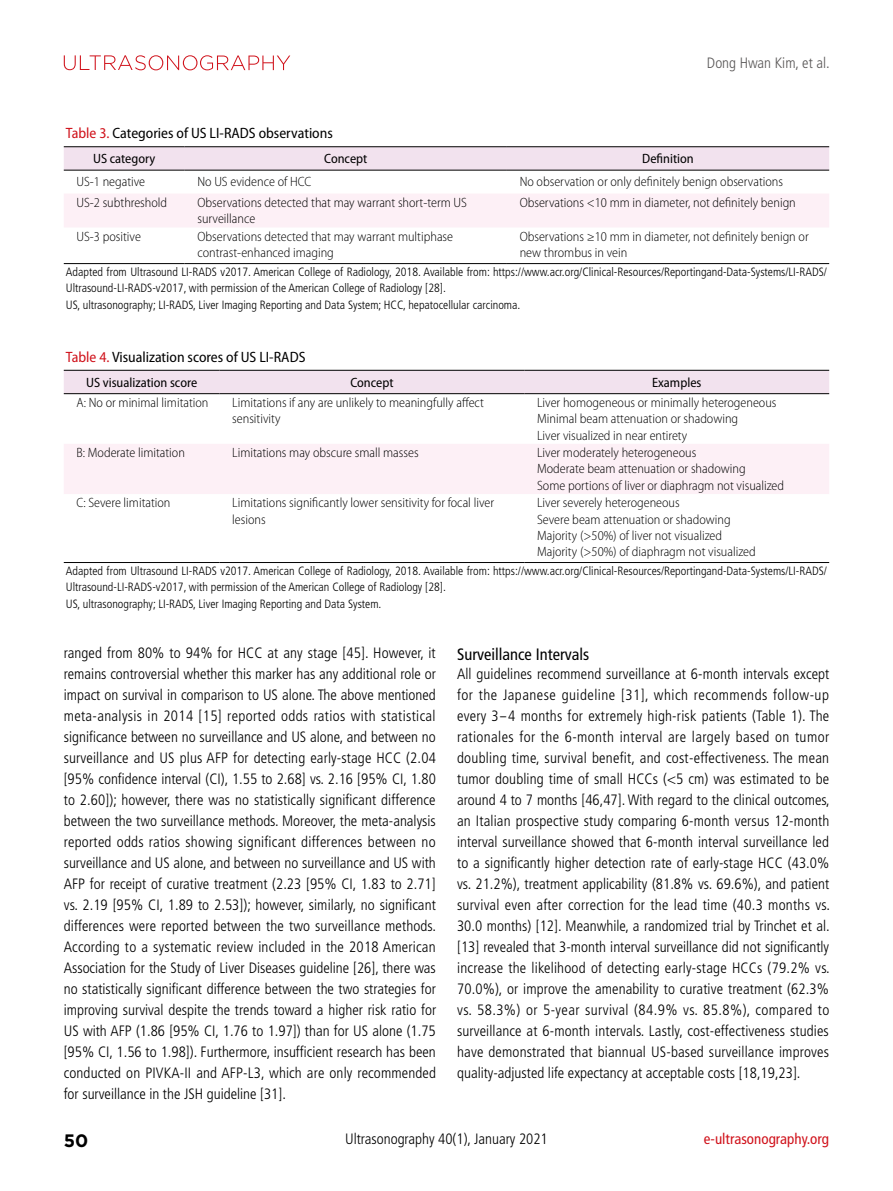
<style>
.page{position:relative;width:893px;height:1191px;background:#fff}
.page>*{position:absolute;margin:0;border:0;box-sizing:border-box;transform-origin:0 0}
.t1{font:700 18px "Gotham";color:#000}
.t2{font:condensed 16.5px "Frutiger LT Std";color:#000}
.t3{font:300 condensed 15px/21px "Frutiger LT Std";color:#000;text-align:justify}
.t4{font:semi-condensed 15px "Myriad Pro";color:#000}
.t5{font:condensed 15px "Frutiger LT Std";color:#d0121b}
.t6{font:300 condensed 15px "Frutiger LT Std";color:#595757}
.t7{font:300 semi-condensed 13.5px/16.2px "Myriad Pro";color:#000}
.t8{font:semi-condensed 13.5px "Myriad Pro";color:#000}
.t9{font:300 condensed 12px/16.5px "Frutiger LT Std";color:#000}
.s1{color:#d0121b}
</style>
<div class="page">
<svg style="left:64px;top:55px;width:226px;height:15px"></svg>
<svg style="left:64px;top:147px;width:765px;height:23px;background:#ebdbe7"></svg>
<div style="left:64px;top:194px;width:765px;height:33px;background:#fdf0f6"></div>
<hr style="left:64px;top:146px;width:121px;height:1px;background:#000">
<hr style="left:185px;top:146px;width:322px;height:1px;background:#000">
<hr style="left:507px;top:146px;width:322px;height:1px;background:#000">
<hr style="left:64px;top:170px;width:121px;height:1px;background:#000">
<hr style="left:185px;top:170px;width:322px;height:1px;background:#000">
<hr style="left:507px;top:170px;width:322px;height:1px;background:#000">
<hr style="left:64px;top:263px;width:121px;height:1px;background:#000">
<hr style="left:185px;top:263px;width:322px;height:1px;background:#000">
<hr style="left:507px;top:263px;width:322px;height:1px;background:#000">
<div style="left:64px;top:371px;width:765px;height:22px;background:#f2e2ee"></div>
<div style="left:64px;top:444px;width:765px;height:50px;background:#fdf0f6"></div>
<hr style="left:64px;top:370px;width:155px;height:1px;background:#000">
<hr style="left:219px;top:370px;width:305px;height:1px;background:#000">
<hr style="left:524px;top:370px;width:305px;height:1px;background:#000">
<hr style="left:64px;top:393px;width:155px;height:1px;background:#000">
<hr style="left:219px;top:393px;width:305px;height:1px;background:#000">
<hr style="left:524px;top:393px;width:305px;height:1px;background:#000">
<hr style="left:64px;top:562px;width:155px;height:1px;background:#000">
<hr style="left:219px;top:562px;width:305px;height:1px;background:#000">
<hr style="left:524px;top:562px;width:305px;height:1px;background:#000">
<p class="t6" style="left:707px;top:54px;width:124px">Dong Hwan Kim, et al.</p>
<p class="t4" style="left:66px;top:124px;width:268px"><span class="s1">Table 3.</span> Categories of US LI-RADS observations</p>
<p class="t8" style="left:93px;top:150px;width:64px">US category</p>
<p class="t8" style="left:324px;top:150px;width:45px">Concept</p>
<p class="t8" style="left:642px;top:150px;width:53px">Definition</p>
<p class="t7" style="left:77px;top:174px;width:70px">US-1 negative</p>
<p class="t7" style="left:197px;top:174px;width:115px">No US evidence of HCC</p>
<p class="t7" style="left:520px;top:174px;width:265px">No observation or only definitely benign observations</p>
<p class="t7" style="left:77px;top:194px;width:92px">US-2 subthreshold</p>
<p class="t7" style="left:197px;top:194px;width:271px">Observations detected that may warrant short-term US surveillance</p>
<p class="t7" style="left:520px;top:194px;width:278px">Observations &lt;10 mm in diameter, not definitely benign</p>
<p class="t7" style="left:77px;top:228px;width:66px">US-3 positive</p>
<p class="t7" style="left:197px;top:228px;width:257px">Observations detected that may warrant multiphase contrast-enhanced imaging</p>
<p class="t7" style="left:520px;top:228px;width:290px">Observations ≥10 mm in diameter, not definitely benign or new thrombus in vein</p>
<p class="t9" style="left:66px;top:263px;width:763px">Adapted from Ultrasound LI-RADS v2017. American College of Radiology, 2018. Available from: https://www.acr.org/Clinical-Resources/Reportingand-Data-Systems/LI-RADS/<br>Ultrasound-LI-RADS-v2017, with permission of the American College of Radiology [28].<br>US, ultrasonography; LI-RADS, Liver Imaging Reporting and Data System; HCC, hepatocellular carcinoma.</p>
<p class="t4" style="left:66px;top:347px;width:241px"><span class="s1">Table 4.</span> Visualization scores of US LI-RADS</p>
<p class="t8" style="left:86px;top:374px;width:113px">US visualization score</p>
<p class="t8" style="left:350px;top:374px;width:45px">Concept</p>
<p class="t8" style="left:652px;top:374px;width:51px">Examples</p>
<p class="t7" style="left:77px;top:394px;width:133px">A: No or minimal limitation</p>
<p class="t7" style="left:232px;top:394px;width:253px">Limitations if any are unlikely to meaningfully affect sensitivity</p>
<p class="t7" style="left:537px;top:394px;width:241px">Liver homogeneous or minimally heterogeneous<br>Minimal beam attenuation or shadowing<br>Liver visualized in near entirety</p>
<p class="t7" style="left:77px;top:444px;width:110px">B: Moderate limitation</p>
<p class="t7" style="left:232px;top:444px;width:188px">Limitations may obscure small masses</p>
<p class="t7" style="left:537px;top:444px;width:249px">Liver moderately heterogeneous<br>Moderate beam attenuation or shadowing<br>Some portions of liver or diaphragm not visualized</p>
<p class="t7" style="left:77px;top:495px;width:96px">C: Severe limitation</p>
<p class="t7" style="left:232px;top:495px;width:263px">Limitations significantly lower sensitivity for focal liver lesions</p>
<p class="t7" style="left:537px;top:495px;width:220px">Liver severely heterogeneous<br>Severe beam attenuation or shadowing Majority (&gt;50%) of liver not visualized Majority (&gt;50%) of diaphragm not visualized</p>
<p class="t9" style="left:66px;top:562px;width:763px">Adapted from Ultrasound LI-RADS v2017. American College of Radiology, 2018. Available from: https://www.acr.org/Clinical-Resources/Reportingand-Data-Systems/LI-RADS/<br>Ultrasound-LI-RADS-v2017, with permission of the American College of Radiology [28].<br>US, ultrasonography; LI-RADS, Liver Imaging Reporting and Data System.</p>
<p class="t3" style="left:64px;top:643px;width:374px">ranged from 80% to 94% for HCC at any stage [45]. However, it remains controversial whether this marker has any additional role or impact on survival in comparison to US alone. The above mentioned meta-analysis in 2014 [15] reported odds ratios with statistical significance between no surveillance and US alone, and between no surveillance and US plus AFP for detecting early-stage HCC (2.04 [95% confidence interval (CI), 1.55 to 2.68] vs. 2.16 [95% CI, 1.80 to 2.60]); however, there was no statistically significant difference between the two surveillance methods. Moreover, the meta-analysis reported odds ratios showing significant differences between no surveillance and US alone, and between no surveillance and US with AFP for receipt of curative treatment (2.23 [95% CI, 1.83 to 2.71] vs. 2.19 [95% CI, 1.89 to 2.53]); however, similarly, no significant differences were reported between the two surveillance methods.<br>According to a systematic review included in the 2018 American Association for the Study of Liver Diseases guideline [26], there was no statistically significant difference between the two strategies for improving survival despite the trends toward a higher risk ratio for US with AFP (1.86 [95% CI, 1.76 to 1.97]) than for US alone (1.75 [95% CI, 1.56 to 1.98]). Furthermore, insufficient research has been conducted on PIVKA-II and AFP-L3, which are only recommended for surveillance in the JSH guideline [31].</p>
<p class="t2" style="left:457px;top:644px;width:133px">Surveillance Intervals</p>
<p class="t3" style="left:457px;top:664px;width:374px">All guidelines recommend surveillance at 6-month intervals except for the Japanese guideline [31], which recommends follow-up every 3-4 months for extremely high-risk patients (Table 1). The rationales for the 6-month interval are largely based on tumor doubling time, survival benefit, and cost-effectiveness. The mean tumor doubling time of small HCCs (&lt;5 cm) was estimated to be around 4 to 7 months [46,47]. With regard to the clinical outcomes, an Italian prospective study comparing 6-month versus 12-month interval surveillance showed that 6-month interval surveillance led to a significantly higher detection rate of early-stage HCC (43.0% vs. 21.2%), treatment applicability (81.8% vs. 69.6%), and patient survival even after correction for the lead time (40.3 months vs.<br>30.0 months) [12]. Meanwhile, a randomized trial by Trinchet et al. [13] revealed that 3-month interval surveillance did not significantly increase the likelihood of detecting early-stage HCCs (79.2% vs.<br>70.0%), or improve the amenability to curative treatment (62.3% vs. 58.3%) or 5-year survival (84.9% vs. 85.8%), compared to surveillance at 6-month intervals. Lastly, cost-effectiveness studies have demonstrated that biannual US-based surveillance improves quality-adjusted life expectancy at acceptable costs [18,19,23].</p>
<p class="t1" style="left:64px;top:1130px;width:26px">50</p>
<p class="t3" style="left:345px;top:1128px;width:204px">Ultrasonography 40(1), January 2021</p>
<p class="t5" style="left:704px;top:1130px;width:127px">e-ultrasonography.org</p>
</div>
